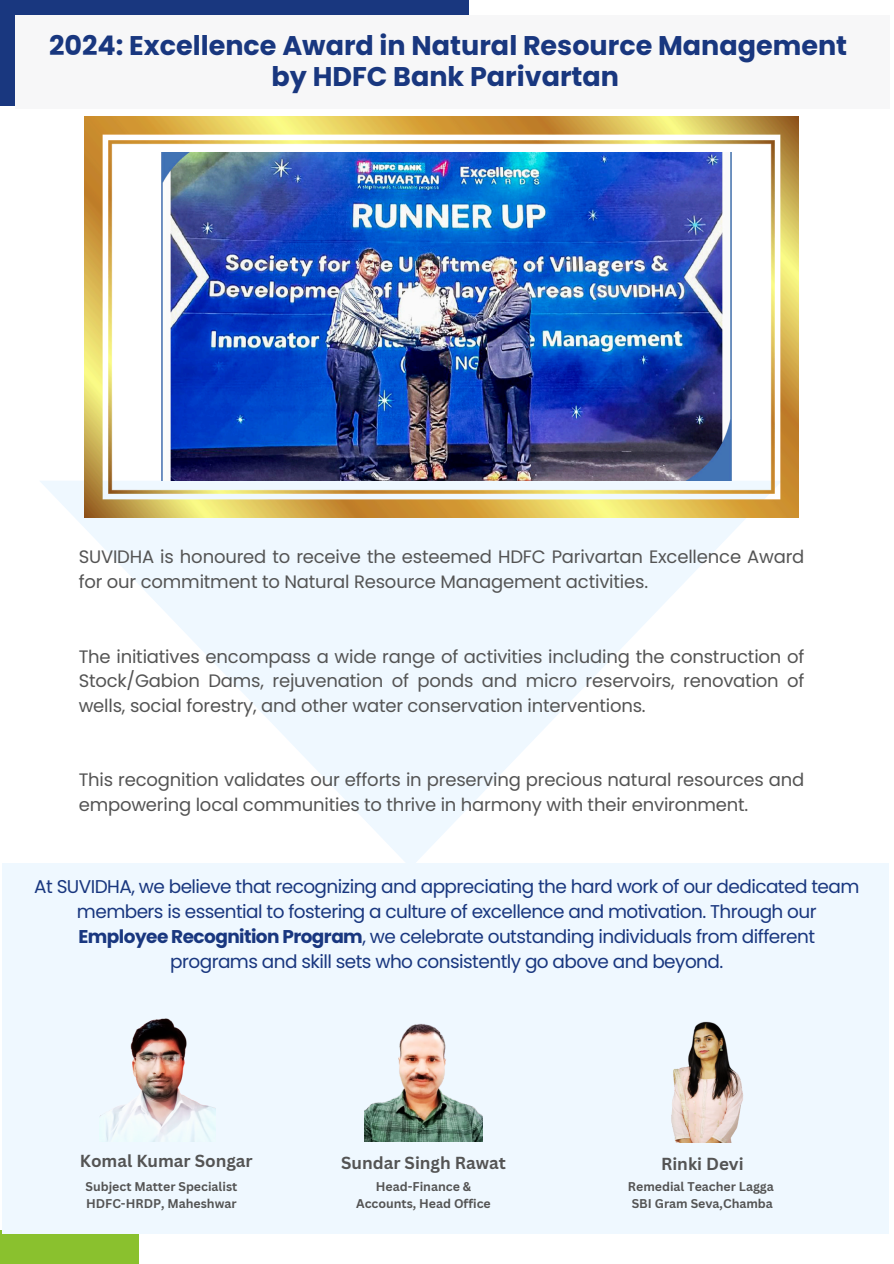
<style>
.page{position:relative;width:894px;height:1264px;background:#fff}
.page>*{position:absolute;margin:0;border:0;box-sizing:border-box;transform-origin:0 0}
.t1{font:700 27px/31.5px "Poppins";color:#19377f;text-align:center}
.t2{font:18.45px/24.8px "Poppins";letter-spacing:-.03em;color:#19377f;text-align:center}
.t3{font:18px/24.8px "Poppins";letter-spacing:-.01em;color:#545454}
.t4{font:700 16.95px "Canva Sans";color:#545454}
.t5{font:700 12.3px/16.5px "Canva Sans";color:#545454;text-align:center}
.s1{font-weight:700}
</style>
<div class="page">
<div style="left:0;top:0;width:468px;height:106px;background:#19377f"></div>
<div style="left:15px;top:16px;width:874px;height:93px;background:#f7f7f8"></div>
<div style="left:0;top:1229px;width:139px;height:34px;background:#8ac12e"></div>
<div style="left:2px;top:863px;width:887px;height:371px;background:#eff8ff"></div>
<svg style="left:40px;top:481px;width:706px;height:382px"></svg>
<img style="left:364px;top:1023px;width:118px;height:118px">
<img style="left:100px;top:1018px;width:115px;height:123px">
<img style="left:671px;top:1021px;width:72px;height:121px">
<img style="left:84px;top:116px;width:714px;height:402px">
<p class="t1" style="left:49px;top:30px;width:799px">2024: Excellence Award in Natural Resource Management by HDFC Bank Parivartan</p>
<h3 class="t3" style="left:79px;top:545px;width:727px">SUVIDHA is honoured to receive the esteemed HDFC Parivartan Excellence Award for our commitment to Natural Resource Management activities.</h3>
<h3 class="t3" style="left:79px;top:644px;width:727px;text-align:justify">The initiatives encompass a wide range of activities including the construction of Stock/Gabion Dams, rejuvenation of ponds and micro reservoirs, renovation of wells, social forestry, and other water conservation interventions.</h3>
<h3 class="t3" style="left:79px;top:767px;width:727px">This recognition validates our efforts in preserving precious natural resources and empowering local communities to thrive in harmony with their environment.</h3>
<p class="t2" style="left:34px;top:874px;width:826px">At SUVIDHA, we believe that recognizing and appreciating the hard work of our dedicated team members is essential to fostering a culture of excellence and motivation. Through our <span class="s1">Employee Recognition Program</span>, we celebrate outstanding individuals from different programs and skill sets who consistently go above and beyond.</p>
<h2 class="t4" style="left:80px;top:1149px;width:174px">Komal Kumar Songar</h2>
<p class="t5" style="left:85px;top:1178px;width:153px">Subject Matter Specialist</p>
<h2 class="t5" style="left:86px;top:1194px;width:152px">HDFC-HRDP, Maheshwar</h2>
<p class="t4" style="left:341px;top:1150px;width:166px">Sundar Singh Rawat</p>
<p class="t5" style="left:356px;top:1178px;width:136px">Head-Finance &amp;<br>Accounts, Head Office</p>
<p class="t4" style="left:661px;top:1151px;width:84px">Rinki Devi</p>
<p class="t5" style="left:627px;top:1178px;width:147px">Remedial Teacher Lagga</p>
<h2 class="t5" style="left:631px;top:1194px;width:143px">SBI Gram Seva,Chamba</h2>
</div>
